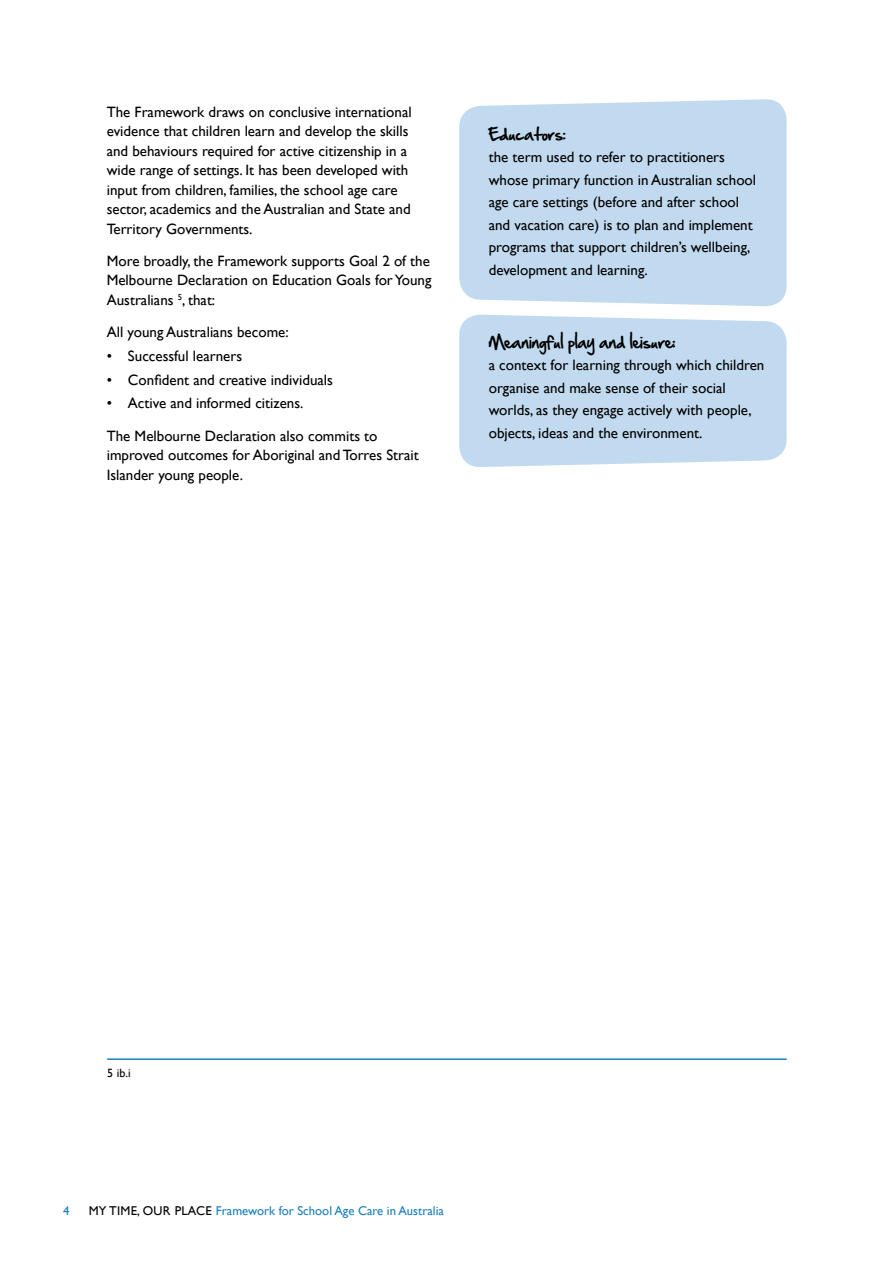
<style>
.page{position:relative;width:893px;height:1263px;background:#fff}
.page>*{position:absolute;margin:0;border:0;box-sizing:border-box;transform-origin:0 0}
.t1{font:15px/19.5px "Gill Sans";color:#000}
.t2{font:15px "Hand Of Sean";color:#000}
.t3{font:12.75px "Gill Sans";color:#1a7fbc}
.t4{font:12px "Gill Sans";color:#000}
.s1{color:#000}
</style>
<div class="page">
<hr style="left:107px;top:1058px;width:680px;height:2px;background:#1a7fbc">
<div style="left:459px;top:99px;width:328px;height:208px;background:#c2daef"></div>
<div style="left:459px;top:314px;width:328px;height:153px;background:#c2daef"></div>
<p class="t1" style="left:107px;top:102px;width:306px">The Framework draws on conclusive international evidence that children learn and develop the skills and behaviours required for active citizenship in a wide range of settings. It has been developed with input from children, families, the school age care sector, academics and the Australian and State and Territory Governments.</p>
<p class="t1" style="left:107px;top:251px;width:326px;text-align:justify">More broadly, the Framework supports Goal 2 of the Melbourne Declaration on Education Goals for Young Australians <sup>5</sup>, that:</p>
<p class="t1" style="left:107px;top:323px;width:183px">All young Australians become:</p>
<p class="t1" style="left:107px;top:346px;width:137px">• Successful learners</p>
<p class="t1" style="left:107px;top:370px;width:228px">• Confident and creative individuals</p>
<p class="t1" style="left:107px;top:388px;width:272px;line-height:32.2px">• Active and informed citizens.<br>The Melbourne Declaration also commits to</p>
<p class="t1" style="left:107px;top:446px;width:314px">improved outcomes for Aboriginal and Torres Strait<br>Islander young people.</p>
<p class="t2" style="left:489px;top:120px;width:78px">Educators:</p>
<p class="t1" style="left:489px;top:146px;width:269px;line-height:22.5px">the term used to refer to practitioners whose primary function in Australian school age care settings (before and after school and vacation care) is to plan and implement programs that support children’s wellbeing, development and learning.</p>
<p class="t2" style="left:489px;top:328px;width:188px">Meaningful play and leisure:</p>
<p class="t1" style="left:489px;top:354px;width:277px;line-height:22.5px">a context for learning through which children organise and make sense of their social worlds, as they engage actively with people, objects, ideas and the environment.</p>
<p class="t4" style="left:107px;top:1066px;width:25px">5 ib.i</p>
<p class="t3" style="left:63px;top:1204px;width:8px">4</p>
<p class="t3" style="left:89px;top:1204px;width:357px"><span class="s1">MY TIME, OUR PLACE</span> Framework for School Age Care in Australia</p>
</div>
